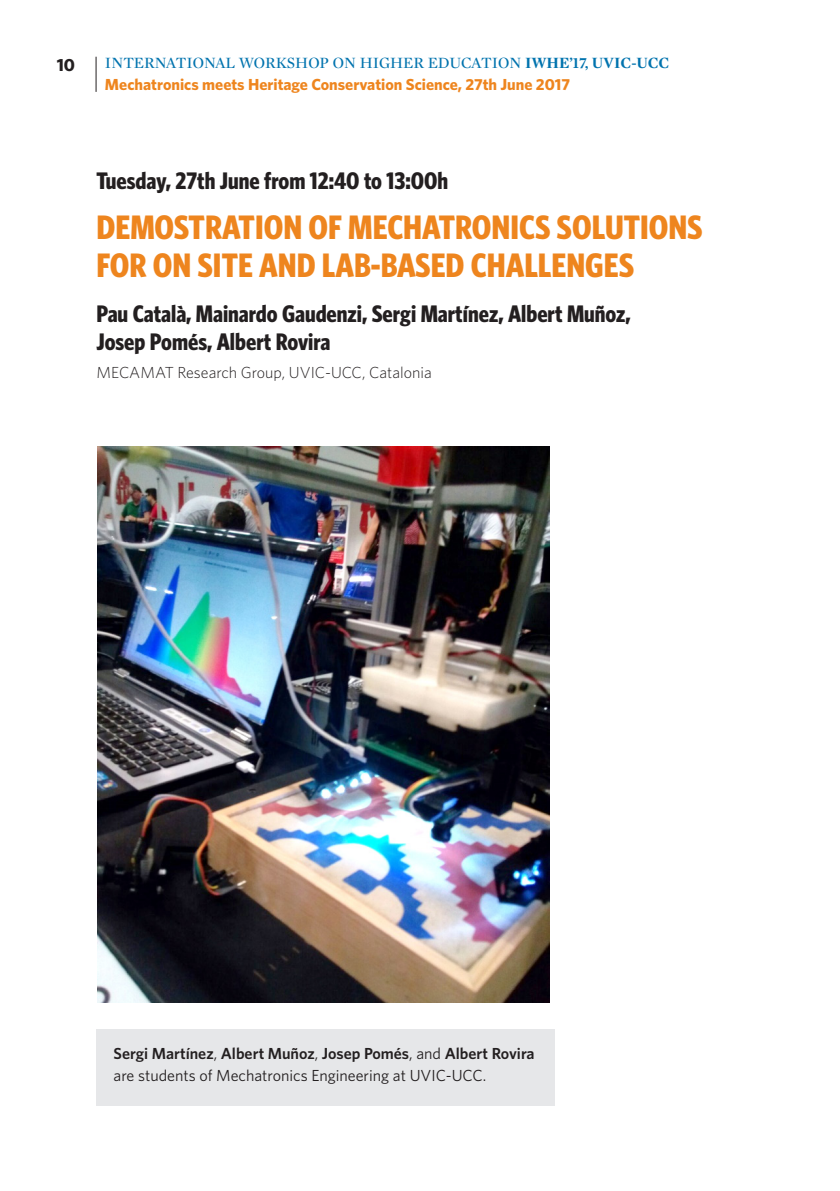
<style>
.page{position:relative;width:840px;height:1191px;background:#fff}
.page>*{position:absolute;margin:0;border:0;box-sizing:border-box;transform-origin:0 0}
.t1{font:700 condensed 34px/38px "Whitney HTF";color:#ee851e}
.t2{font:700 condensed 24px/28px "Whitney HTF";color:#231f20}
.t3{font:700 17.6px "Whitney HTF";color:#231f20}
.List_Paragraph{font:16px/22px "Whitney HTF";color:#231f20}
.t4{font:700 16px "Whitney HTF";color:#ee851e}
.t5{font:16px "Mercury Display Roman";color:#0073ae}
.t6{font:300 16px "Whitney HTF";color:#231f20}
.s1{font-family:"Mercury Display";font-weight:700}
.s2{font-weight:600}
</style>
<div class="page">
<hr style="left:96px;top:57px;width:1px;height:35px;background:#231f20">
<img style="left:98px;top:447px;width:451px;height:555px">
<div style="left:96px;top:1029px;width:458px;height:77px;background:#e6e7e9"></div>
<p class="t3" style="left:57px;top:54px;width:20px">10</p>
<p class="t5" style="left:105px;top:54px;width:565px">INTERNATIONAL WORKSHOP ON HIGHER EDUCATION <span class="s1">IWHE’17, UVIC-UCC</span></p>
<p class="t4" style="left:105px;top:75px;width:466px">Mechatronics meets Heritage Conservation Science, 27th June 2017</p>
<p class="t2" style="left:96px;top:167px;width:353px">Tuesday, 27th June from 12:40 to 13:00h</p>
<p class="t1" style="left:96px;top:207px;width:607px">DEMOSTRATION OF MECHATRONICS SOLUTIONS<br>FOR ON SITE AND LAB-BASED CHALLENGES</p>
<p class="t2" style="left:96px;top:299px;width:535px">Pau Català, Mainardo Gaudenzi, Sergi Martínez, Albert Muñoz,<br>Josep Pomés, Albert Rovira</p>
<p class="t6" style="left:96px;top:363px;width:336px">MECAMAT Research Group, UVIC-UCC, Catalonia</p>
<p class="List_Paragraph" style="left:113px;top:1042px;width:422px"><span class="s2">Sergi Martínez</span>, <span class="s2">Albert Muñoz</span>, <span class="s2">Josep Pomés</span>, and <span class="s2">Albert Rovira </span>are students of Mechatronics Engineering at UVIC-UCC.</p>
</div>
